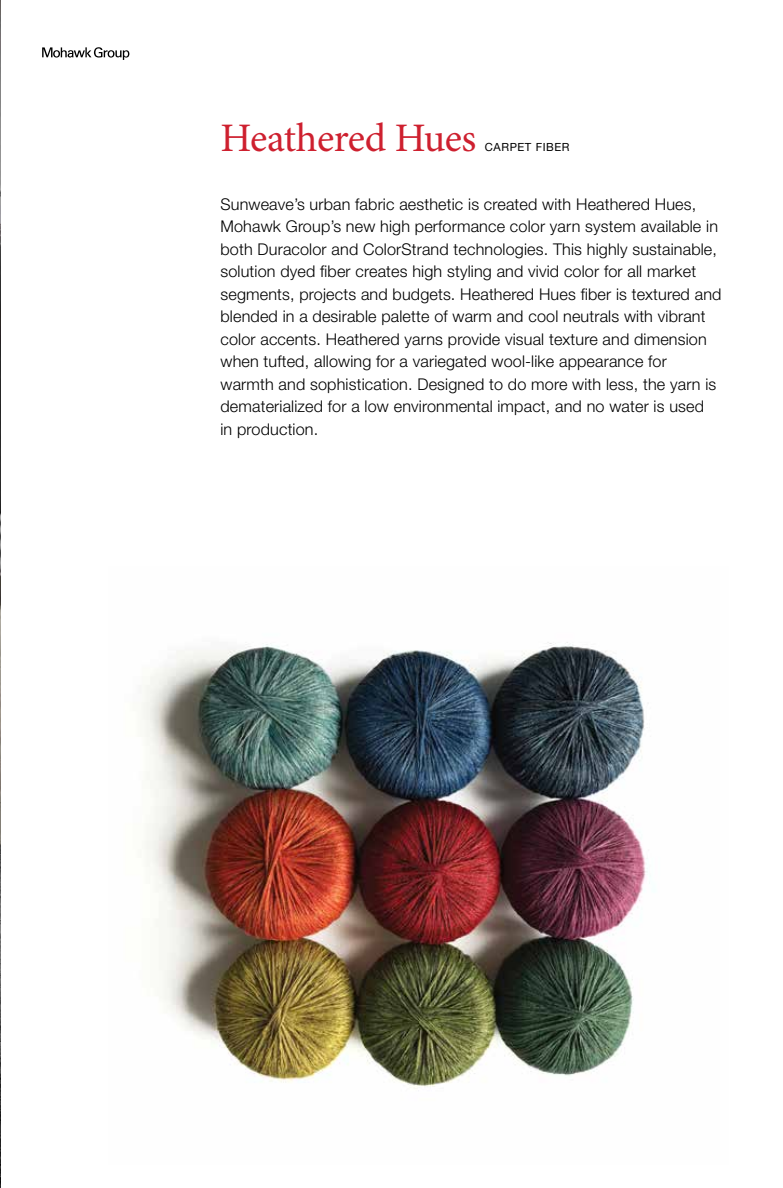
<style>
.page{position:relative;width:783px;height:1188px;background:#fff}
.page>*{position:absolute;margin:0;border:0;box-sizing:border-box;transform-origin:0 0}
.t1{font:40.5px "Minion Pro";letter-spacing:-.01em;color:#ce202f}
.t2{font:300 16.2px/22.5px "Helvetica Neue LT Std";letter-spacing:.01em;color:#000}
.t3{font:11.25px "Helvetica Neue LT Std";letter-spacing:.05em;color:#000}
</style>
<div class="page">
<img style="left:0;top:0;width:1px;height:1188px">
<svg style="left:42px;top:47px;width:87px;height:13px"></svg>
<img style="left:141px;top:642px;width:510px;height:447px">
<h1 class="t1" style="left:221px;top:111px;width:257px">Heathered Hues</h1>
<p class="t3" style="left:485px;top:140px;width:86px">CARPET FIBER</p>
<p class="t2" style="left:221px;top:192px;width:503px">Sunweave’s urban fabric aesthetic is created with Heathered Hues, Mohawk Group’s new high performance color yarn system available in both Duracolor and ColorStrand technologies. This highly sustainable, solution dyed fiber creates high styling and vivid color for all market segments, projects and budgets. Heathered Hues fiber is textured and blended in a desirable palette of warm and cool neutrals with vibrant color accents. Heathered yarns provide visual texture and dimension when tufted, allowing for a variegated wool-like appearance for warmth and sophistication. Designed to do more with less, the yarn is dematerialized for a low environmental impact, and no water is used<br>in production.</p>
</div>
